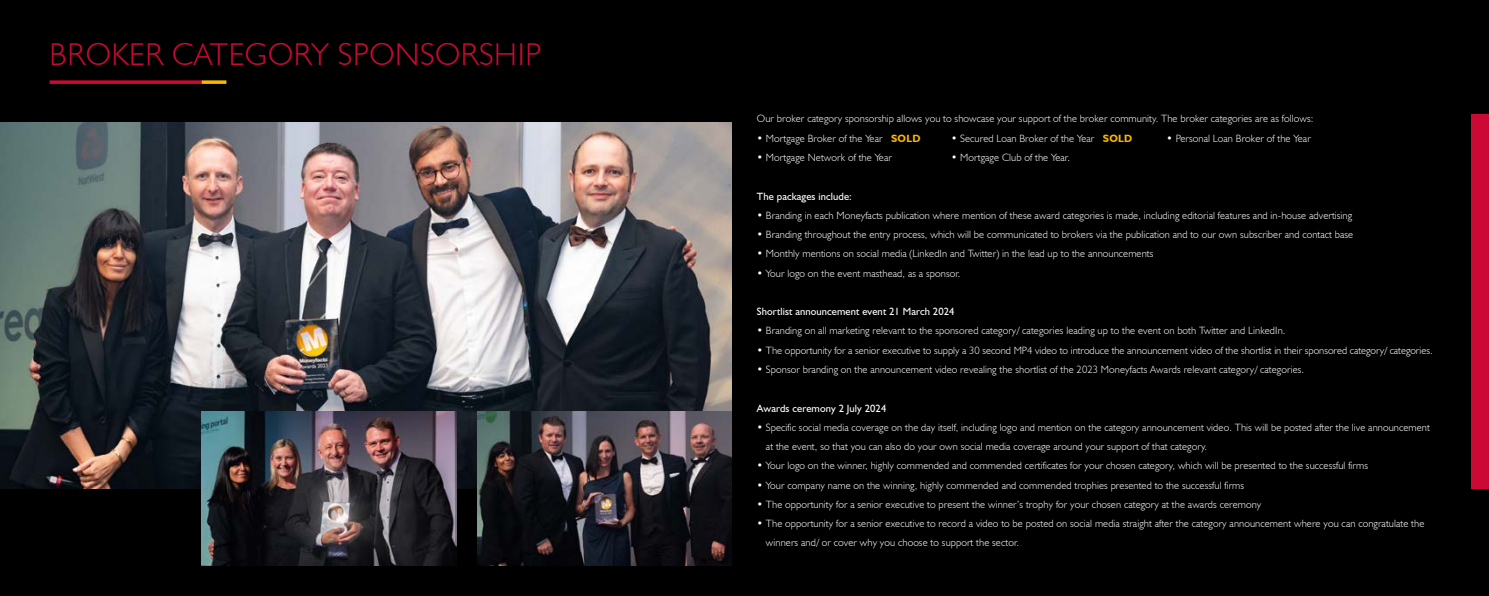
<style>
.page{position:relative;width:1489px;height:596px;background:#fff}
.page>*{position:absolute;margin:0;border:0;box-sizing:border-box;transform-origin:0 0}
.t1{font:300 31.5px "Humanist 521 BT";letter-spacing:.02em;color:#cc0935}
.t2{font:300 10.5px/19.2px "Humanist 521 BT";letter-spacing:.01em;color:#fff}
.t3{font:10.5px "Humanist 521 BT";letter-spacing:.01em;color:#fff}
.s1{font-weight:700;color:#fab600}
</style>
<div class="page">
<div style="left:0;top:0;width:1488px;height:595px;background:#000"></div>
<div style="left:1471px;top:114px;width:17px;height:374px;background:#cc0935"></div>
<img style="left:0;top:122px;width:731px;height:366px">
<svg style="left:50px;top:80px;width:152px;height:4px"></svg>
<svg style="left:202px;top:80px;width:24px;height:4px"></svg>
<img style="left:477px;top:411px;width:254px;height:154px">
<img style="left:202px;top:411px;width:254px;height:154px">
<h1 class="t1" style="left:50px;top:34px;width:493px">BROKER CATEGORY SPONSORSHIP</h1>
<p class="t2" style="left:756px;top:109px;width:558px">Our broker category sponsorship allows you to showcase your support of the broker community. The broker categories are as follows:</p>
<p class="t2" style="left:756px;top:128px;width:165px">• Mortgage Broker of the Year <span class="s1">SOLD</span></p>
<p class="t2" style="left:951px;top:128px;width:183px">• Secured Loan Broker of the Year <span class="s1">SOLD</span></p>
<p class="t2" style="left:1166px;top:128px;width:146px">• Personal Loan Broker of the Year</p>
<p class="t2" style="left:756px;top:147px;width:137px">• Mortgage Network of the Year</p>
<p class="t2" style="left:951px;top:147px;width:120px">• Mortgage Club of the Year.</p>
<p class="t3" style="left:757px;top:189px;width:96px">The packages include:</p>
<p class="t2" style="left:757px;top:205px;width:596px">• Branding in each Moneyfacts publication where mention of these award categories is made, including editorial features and in-house advertising</p>
<p class="t2" style="left:757px;top:224px;width:598px">• Branding throughout the entry process, which will be communicated to brokers via the publication and to our own subscriber and contact base</p>
<p class="t2" style="left:757px;top:244px;width:398px">• Monthly mentions on social media (LinkedIn and Twitter) in the lead up to the announcements</p>
<p class="t2" style="left:757px;top:263px;width:205px">• Your logo on the event masthead, as a sponsor.</p>
<p class="t3" style="left:757px;top:305px;width:199px">Shortlist announcement event 21 March 2024</p>
<p class="t2" style="left:757px;top:321px;width:530px">• Branding on all marketing relevant to the sponsored category/ categories leading up to the event on both Twitter and LinkedIn.</p>
<p class="t2" style="left:757px;top:340px;width:677px">• The opportunity for a senior executive to supply a 30 second MP4 video to introduce the announcement video of the shortlist in their sponsored category/ categories.</p>
<p class="t2" style="left:757px;top:359px;width:548px">• Sponsor branding on the announcement video revealing the shortlist of the 2023 Moneyfacts Awards relevant category/ categories.</p>
<p class="t3" style="left:757px;top:401px;width:131px">Awards ceremony 2 July 2024</p>
<p class="t2" style="left:766px;top:417px;width:665px;text-indent:-9px">• Specific social media coverage on the day itself, including logo and mention on the category announcement video. This will be posted after the live announcement at the event, so that you can also do your own social media coverage around your support of that category.</p>
<p class="t2" style="left:757px;top:455px;width:612px">• Your logo on the winner, highly commended and commended certificates for your chosen category, which will be presented to the successful firms</p>
<p class="t2" style="left:757px;top:475px;width:488px">• Your company name on the winning, highly commended and commended trophies presented to the successful firms</p>
<p class="t2" style="left:757px;top:494px;width:506px">• The opportunity for a senior executive to present the winner’s trophy for your chosen category at the awards ceremony</p>
<p class="t2" style="left:766px;top:513px;width:660px;text-indent:-9px">• The opportunity for a senior executive to record a video to be posted on social media straight after the category announcement where you can congratulate the winners and/ or cover why you choose to support the sector.</p>
</div>
